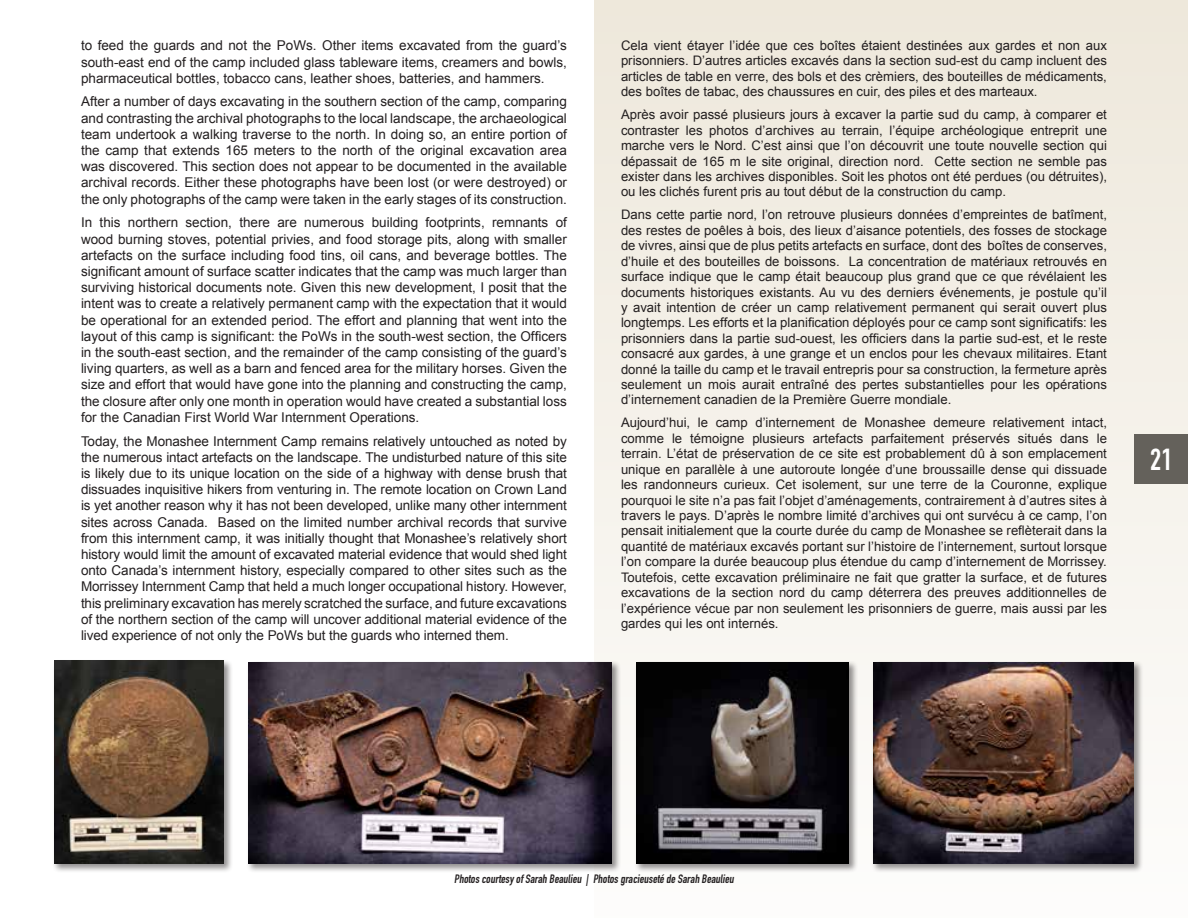
<style>
.page{position:relative;width:1188px;height:918px;background:#fff}
.page>*{position:absolute;margin:0;border:0;box-sizing:border-box;transform-origin:0 0}
.t1{font:30px "DIN Engschrift Std";color:#fff}
.t2{font:13.5px/16.2px "Arial";color:#231f20;text-align:justify}
.t3{font:13.2px/15.5px "Arial";color:#231f20;text-align:justify}
.t4{font:12px "DIN Engschrift Std";color:#231f20}
</style>
<div class="page">
<div style="left:594px;top:0;width:594px;height:918px;background:linear-gradient(to bottom,#eee8db,#fdfcfb)"></div>
<div style="left:52px;top:659px;width:181px;height:214px;background:#231f20;opacity:.5"></div>
<img style="left:54px;top:661px;width:170px;height:203px">
<div style="left:634px;top:661px;width:224px;height:212px;background:#231f20;opacity:.5"></div>
<img style="left:636px;top:662px;width:213px;height:202px">
<div style="left:247px;top:661px;width:374px;height:212px;background:#231f20;opacity:.5"></div>
<img style="left:248px;top:662px;width:364px;height:202px">
<div style="left:871px;top:661px;width:273px;height:212px;background:#231f20;opacity:.5"></div>
<img style="left:873px;top:662px;width:261px;height:202px">
<div style="left:1134px;top:434px;width:54px;height:50px;background:#64615b"></div>
<p class="t2" style="left:81px;top:38px;width:487px">to feed the guards and not the PoWs. Other items excavated from the guard’s south-east end of the camp included glass tableware items, creamers and bowls, pharmaceutical bottles, tobacco cans, leather shoes, batteries, and hammers.</p>
<p class="t2" style="left:81px;top:94px;width:488px">After a number of days excavating in the southern section of the camp, comparing and contrasting the archival photographs to the local landscape, the archaeological team undertook a walking traverse to the north. In doing so, an entire portion of the camp that extends 165 meters to the north of the original excavation area was discovered. This section does not appear to be documented in the available archival records. Either these photographs have been lost (or were destroyed) or the only photographs of the camp were taken in the early stages of its construction.</p>
<p class="t2" style="left:81px;top:215px;width:488px">In this northern section, there are numerous building footprints, remnants of wood burning stoves, potential privies, and food storage pits, along with smaller artefacts on the surface including food tins, oil cans, and beverage bottles. The significant amount of surface scatter indicates that the camp was much larger than surviving historical documents note. Given this new development, I posit that the intent was to create a relatively permanent camp with the expectation that it would be operational for an extended period. The effort and planning that went into the layout of this camp is significant: the PoWs in the south-west section, the Officers in the south-east section, and the remainder of the camp consisting of the guard’s living quarters, as well as a barn and fenced area for the military horses. Given the size and effort that would have gone into the planning and constructing the camp, the closure after only one month in operation would have created a substantial loss for the Canadian First World War Internment Operations.</p>
<p class="t2" style="left:81px;top:433px;width:487px">Today, the Monashee Internment Camp remains relatively untouched as noted by the numerous intact artefacts on the landscape. The undisturbed nature of this site is likely due to its unique location on the side of a highway with dense brush that dissuades inquisitive hikers from venturing in. The remote location on Crown Land is yet another reason why it has not been developed, unlike many other internment sites across Canada. Based on the limited number archival records that survive from this internment camp, it was initially thought that Monashee’s relatively short history would limit the amount of excavated material evidence that would shed light onto Canada’s internment history, especially compared to other sites such as the Morrissey Internment Camp that held a much longer occupational history. However, this preliminary excavation has merely scratched the surface, and future excavations of the northern section of the camp will uncover additional material evidence of the lived experience of not only the PoWs but the guards who interned them.</p>
<p class="t3" style="left:621px;top:38px;width:487px">Cela vient étayer l’idée que ces boîtes étaient destinées aux gardes et non aux prisonniers. D’autres articles excavés dans la section sud-est du camp incluent des articles de table en verre, des bols et des crèmiers, des bouteilles de médicaments, des boîtes de tabac, des chaussures en cuir, des piles et des marteaux.</p>
<p class="t3" style="left:621px;top:107px;width:488px">Après avoir passé plusieurs jours à excaver la partie sud du camp, à comparer et contraster les photos d’archives au terrain, l’équipe archéologique entreprit une marche vers le Nord. C’est ainsi que l’on découvrit une toute nouvelle section qui dépassait de 165 m le site original, direction nord. Cette section ne semble pas exister dans les archives disponibles. Soit les photos ont été perdues (ou détruites), ou les clichés furent pris au tout début de la construction du camp.</p>
<p class="t3" style="left:621px;top:207px;width:488px">Dans cette partie nord, l’on retrouve plusieurs données d’empreintes de batîment, des restes de poêles à bois, des lieux d’aisance potentiels, des fosses de stockage de vivres, ainsi que de plus petits artefacts en surface, dont des boîtes de conserves, d’huile et des bouteilles de boissons. La concentration de matériaux retrouvés en surface indique que le camp était beaucoup plus grand que ce que révélaient les documents historiques existants. Au vu des derniers événements, je postule qu’il y avait intention de créer un camp relativement permanent qui serait ouvert plus longtemps. Les efforts et la planification déployés pour ce camp sont significatifs: les prisonniers dans la partie sud-ouest, les officiers dans la partie sud-est, et le reste consacré aux gardes, à une grange et un enclos pour les chevaux militaires. Etant donné la taille du camp et le travail entrepris pour sa construction, la fermeture après seulement un mois aurait entraîné des pertes substantielles pour les opérations d’internement canadien de la Première Guerre mondiale.</p>
<p class="t3" style="left:621px;top:415px;width:488px">Aujourd’hui, le camp d’internement de Monashee demeure relativement intact, comme le témoigne plusieurs artefacts parfaitement préservés situés dans le terrain. L’état de préservation de ce site est probablement dû à son emplacement unique en parallèle à une autoroute longée d’une broussaille dense qui dissuade les randonneurs curieux. Cet isolement, sur une terre de la Couronne, explique pourquoi le site n’a pas fait l’objet d’aménagements, contrairement à d’autres sites à travers le pays. D’après le nombre limité d’archives qui ont survécu à ce camp, l’on pensait initialement que la courte durée du camp de Monashee se reflèterait dans la quantité de matériaux excavés portant sur l’histoire de l’internement, surtout lorsque l’on compare la durée beaucoup plus étendue du camp d’internement de Morrissey.<br>Toutefois, cette excavation préliminaire ne fait que gratter la surface, et de futures excavations de la section nord du camp déterrera des preuves additionnelles de l’expérience vécue par non seulement les prisonniers de guerre, mais aussi par les gardes qui les ont internés.</p>
<h1 class="t1" style="left:1150px;top:442px;width:24px">21</h1>
<p class="t4" style="left:454px;top:871px;width:283px">Photos courtesy ofSarah Beaulieu | Photos gracieuseté de Sarah Beaulieu</p>
</div>
